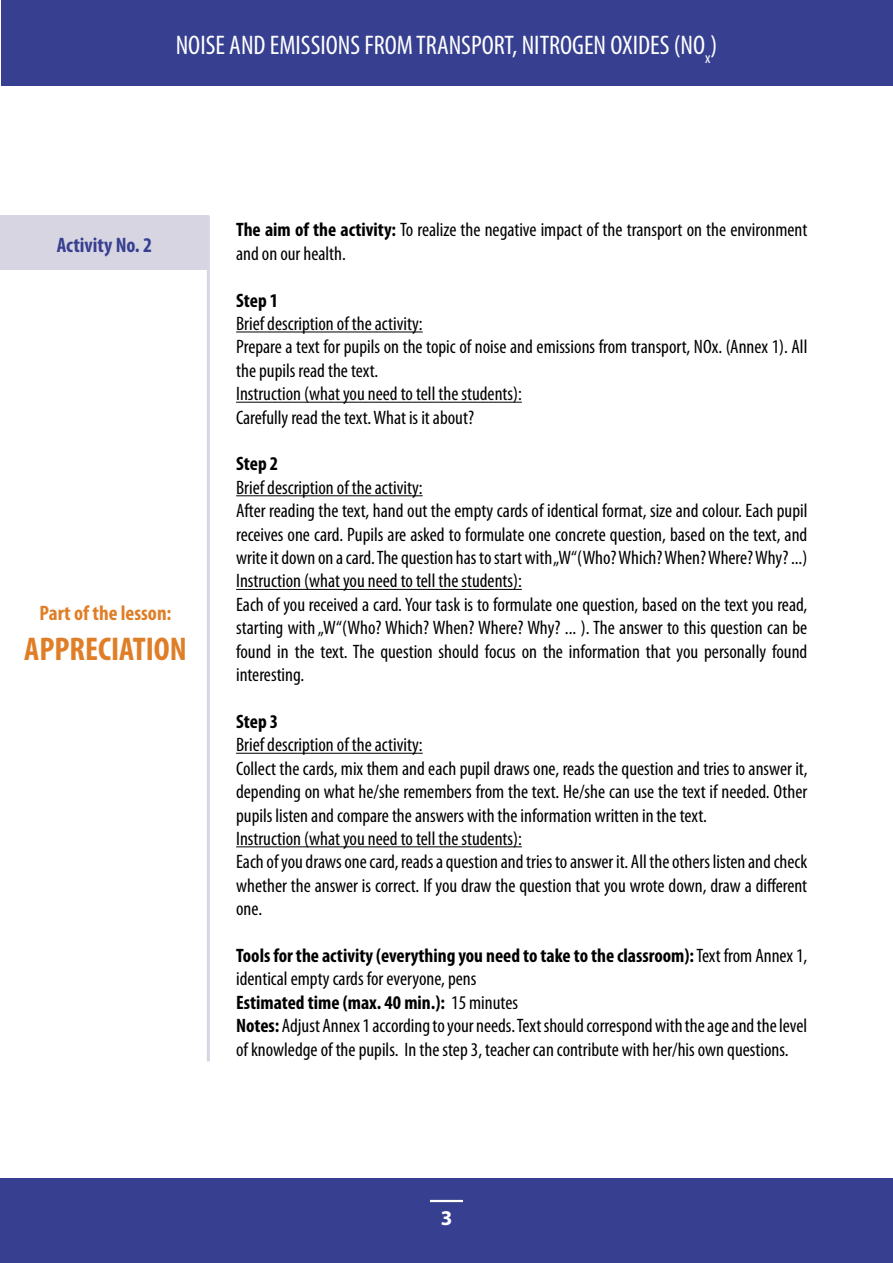
<style>
.page{position:relative;width:893px;height:1263px;background:#fff}
.page>*{position:absolute;margin:0;border:0;box-sizing:border-box;transform-origin:0 0}
.t1{font:700 condensed 33px "Myriad Pro";color:#e07e27}
.t2{font:condensed 27px "Myriad Pro";color:#fff}
.t3{font:700 condensed 21px "Myriad Pro";color:#e07e27}
.t4{font:700 condensed 21px "Myriad Pro";color:#374090}
.t5{font:700 21px "Myriad Pro";color:#fff}
.t6{font:condensed 19.5px/23.4px "Myriad Pro";color:#000}
.t7{font:700 condensed 19.5px "Myriad Pro";color:#000}
.s1{font-weight:700}
</style>
<div class="page">
<div style="left:1px;top:0;width:892px;height:85px;background:#374090"></div>
<div style="left:0;top:1178px;width:893px;height:85px;background:#374090"></div>
<hr style="left:430px;top:1200px;width:33px;height:2px;background:#fff">
<hr style="left:236px;top:331px;width:187px;height:1px;background:#000">
<hr style="left:236px;top:402px;width:286px;height:1px;background:#000">
<hr style="left:236px;top:495px;width:187px;height:1px;background:#000">
<hr style="left:236px;top:589px;width:286px;height:1px;background:#000">
<hr style="left:236px;top:753px;width:187px;height:1px;background:#000">
<hr style="left:236px;top:846px;width:286px;height:1px;background:#000">
<hr style="left:207px;top:216px;width:3px;height:845px;background:#d8d5e3">
<div style="left:0;top:216px;width:209px;height:54px;background:#d8d5e3"></div>
<h2 class="t2" style="left:176px;top:29px;width:543px">NOISE AND EMISSIONS FROM TRANSPORT, NITROGEN OXIDES (NO<sub>x</sub>)</h2>
<p class="t4" style="left:57px;top:232px;width:97px">Activity No. 2</p>
<p class="t3" style="left:40px;top:600px;width:133px">Part of the lesson:</p>
<h1 class="t1" style="left:24px;top:628px;width:164px">APPRECIATION</h1>
<p class="t6" style="left:236px;top:218px;width:573px"><span class="s1">The aim of the activity:</span> To realize the negative impact of the transport on the environment and on our health.</p>
<p class="t7" style="left:236px;top:288px;width:44px">Step 1</p>
<p class="t6" style="left:236px;top:312px;width:573px">Brief description of the activity:<br>Prepare a text for pupils on the topic of noise and emissions from transport, NOx. (Annex 1). All the pupils read the text.<br>Instruction (what you need to tell the students):<br>Carefully read the text. What is it about?</p>
<p class="t7" style="left:236px;top:452px;width:44px">Step 2</p>
<p class="t6" style="left:236px;top:475px;width:573px">Brief description of the activity:<br>After reading the text, hand out the empty cards of identical format, size and colour. Each pupil receives one card. Pupils are asked to formulate one concrete question, based on the text, and write it down on a card. The question has to start with „W“(Who? Which? When? Where? Why? ...)<br>Instruction (what you need to tell the students):<br>Each of you received a card. Your task is to formulate one question, based on the text you read, starting with „W“(Who? Which? When? Where? Why? ... ). The answer to this question can be found in the text. The question should focus on the information that you personally found interesting.</p>
<p class="t7" style="left:236px;top:709px;width:44px">Step 3</p>
<p class="t6" style="left:236px;top:733px;width:573px">Brief description of the activity:<br>Collect the cards, mix them and each pupil draws one, reads the question and tries to answer it, depending on what he/she remembers from the text. He/she can use the text if needed. Other pupils listen and compare the answers with the information written in the text.<br>Instruction (what you need to tell the students):<br>Each of you draws one card, reads a question and tries to answer it. All the others listen and check whether the answer is correct. If you draw the question that you wrote down, draw a different one.</p>
<p class="t6" style="left:236px;top:943px;width:573px"><span class="s1">Tools for the activity (everything you need to take to the classroom):</span> Text from Annex 1, identical empty cards for everyone, pens<br><span class="s1">Estimated time (max. 40 min.):</span> 15 minutes<br><span class="s1">Notes:</span> Adjust Annex 1 according to your needs. Text should correspond with the age and the level of knowledge of the pupils. In the step 3, teacher can contribute with her/his own questions.</p>
<p class="t5" style="left:441px;top:1204px;width:13px">3</p>
</div>
